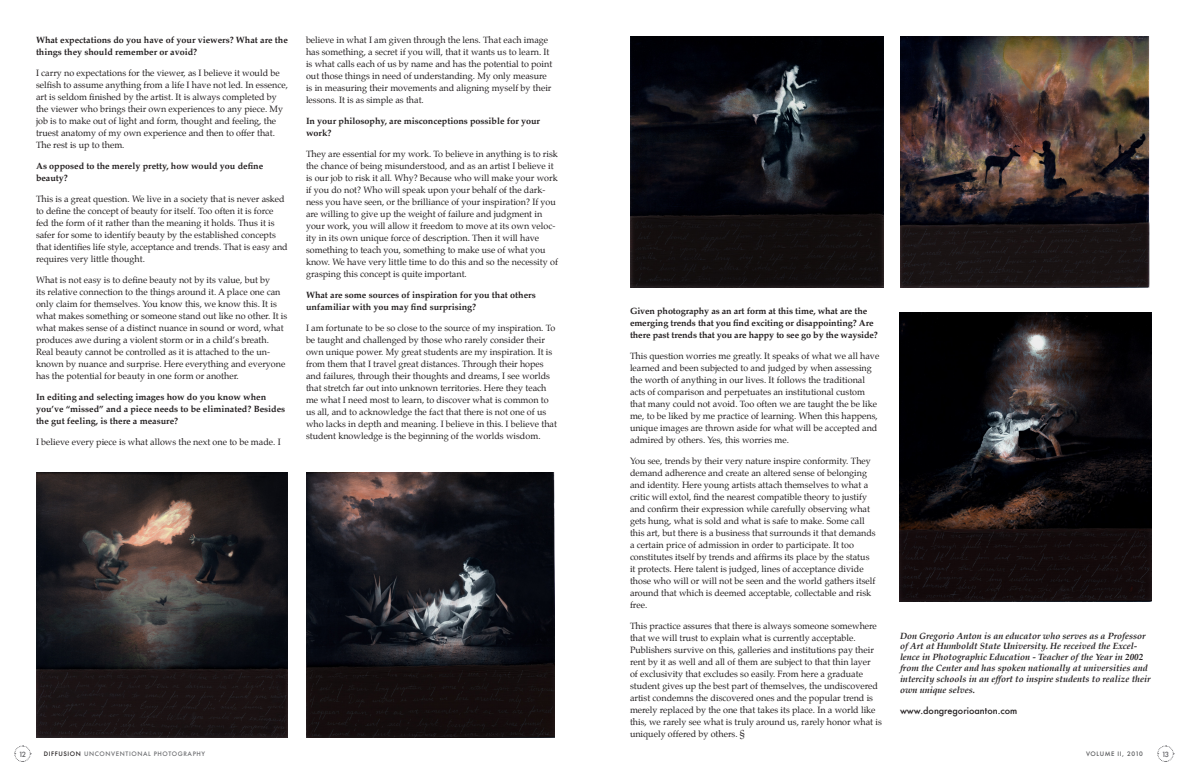
<style>
.page{position:relative;width:1188px;height:774px;background:#fff}
.page>*{position:absolute;margin:0;border:0;box-sizing:border-box;transform-origin:0 0}
.BODY_COPY{font:9px/12px "Palatino";color:#231f20}
.BODY_COPY-2{font:700 9px/12px "Palatino";color:#231f20}
.BODY_COPY-3{font:italic 700 9px/10.8px "Palatino";color:#231f20}
.BODY_COPY-4{font:500 9px "Futura";color:#231f20}
.t1{font:500 7px "Futura";color:#636366}
.t2{font:500 6px "Futura";letter-spacing:.1em;color:#6c6d70}
.t3{font:500 6px "Futura";letter-spacing:.1em;color:#57585a}
.s1{font-size:10px}
.s2{color:#231f20}
</style>
<div class="page">
<img style="left:36px;top:472px;width:252px;height:266px">
<img style="left:306px;top:472px;width:249px;height:266px">
<img style="left:900px;top:36px;width:250px;height:252px">
<img style="left:630px;top:36px;width:254px;height:252px">
<img style="left:900px;top:312px;width:252px;height:290px">
<svg style="left:14px;top:745px;width:17px;height:17px"></svg>
<svg style="left:1157px;top:745px;width:17px;height:17px"></svg>
<p class="BODY_COPY-2" style="left:36px;top:34px;width:253px">What expectations do you have of your viewers? What are the things they should remember or avoid?</p>
<p class="BODY_COPY" style="left:36px;top:67px;width:254px">I carry no expectations for the viewer, as I believe it would be selfish to assume anything from a life I have not led. In essence, art is seldom finished by the artist. It is always completed by the viewer who brings their own experiences to any piece. My job is to make out of light and form, thought and feeling, the truest anatomy of my own experience and then to offer that.<br>The rest is up to them.</p>
<p class="BODY_COPY-2" style="left:36px;top:160px;width:229px">As opposed to the merely pretty, how would you define beauty?</p>
<p class="BODY_COPY" style="left:36px;top:193px;width:253px">This is a great question. We live in a society that is never asked to define the concept of beauty for itself. Too often it is force fed the form of it rather than the meaning it holds. Thus it is safer for some to identify beauty by the established concepts that identifies life style, acceptance and trends. That is easy and requires very little thought.</p>
<p class="BODY_COPY" style="left:36px;top:274px;width:253px">What is not easy is to define beauty not by its value, but by<br>its relative connection to the things around it. A place one can only claim for themselves. You know this, we know this. It is what makes something or someone stand out like no other. It is what makes sense of a distinct nuance in sound or word, what produces awe during a violent storm or in a child’s breath.<br>Real beauty cannot be controlled as it is attached to the un&shy;known by nuance and surprise. Here everything and everyone has the potential for beauty in one form or another.</p>
<p class="BODY_COPY-2" style="left:36px;top:391px;width:251px">In editing and selecting images how do you know when you’ve “missed” and a piece needs to be eliminated? Besides the gut feeling, is there a measure?</p>
<p class="BODY_COPY" style="left:36px;top:436px;width:246px">I believe every piece is what allows the next one to be made. I</p>
<p class="BODY_COPY" style="left:306px;top:34px;width:248px">believe in what I am given through the lens. That each image has something, a secret if you will, that it wants us to learn. It is what calls each of us by name and has the potential to point out those things in need of understanding. My only measure is in measuring their movements and aligning myself by their lessons. It is as simple as that.</p>
<p class="BODY_COPY-2" style="left:306px;top:115px;width:236px">In your philosophy, are misconceptions possible for your work?</p>
<p class="BODY_COPY" style="left:306px;top:148px;width:254px">They are essential for my work. To believe in anything is to risk the chance of being misunderstood, and as an artist I believe it is our job to risk it all. Why? Because who will make your work if you do not? Who will speak upon your behalf of the dark&shy;ness you have seen, or the brilliance of your inspiration? If you are willing to give up the weight of failure and judgment in your work, you will allow it freedom to move at its own veloc&shy;ity in its own unique force of description. Then it will have something to teach you, something to make use of what you know. We have very little time to do this and so the necessity of grasping this concept is quite important.</p>
<p class="BODY_COPY-2" style="left:306px;top:289px;width:231px">What are some sources of inspiration for you that others unfamiliar with you may find surprising?</p>
<p class="BODY_COPY" style="left:306px;top:322px;width:253px">I am fortunate to be so close to the source of my inspiration. To be taught and challenged by those who rarely consider their own unique power. My great students are my inspiration. It is from them that I travel great distances. Through their hopes and failures, through their thoughts and dreams, I see worlds that stretch far out into unknown territories. Here they teach me what I need most to learn, to discover what is common to us all, and to acknowledge the fact that there is not one of us who lacks in depth and meaning. I believe in this. I believe that student knowledge is the beginning of the worlds wisdom.</p>
<p class="BODY_COPY-2" style="left:630px;top:305px;width:249px">Given photography as an art form at this time, what are the emerging trends that you find exciting or disappointing? Are there past trends that you are happy to see go by the wayside?</p>
<p class="BODY_COPY" style="left:630px;top:350px;width:251px">This question worries me greatly. It speaks of what we all have learned and been subjected to and judged by when assessing the worth of anything in our lives. It follows the traditional acts of comparison and perpetuates an institutional custom that many could not avoid. Too often we are taught the be like me, to be liked by me practice of learning. When this happens, unique images are thrown aside for what will be accepted and admired by others. Yes, this worries me.</p>
<p class="BODY_COPY" style="left:630px;top:455px;width:247px">You see, trends by their very nature inspire conformity. They demand adherence and create an altered sense of belonging and identity. Here young artists attach themselves to what a critic will extol, find the nearest compatible theory to justify and confirm their expression while carefully observing what gets hung, what is sold and what is safe to make. Some call this art, but there is a business that surrounds it that demands a certain price of admission in order to participate. It too constitutes itself by trends and affirms its place by the status it protects. Here talent is judged, lines of acceptance divide those who will or will not be seen and the world gathers itself around that which is deemed acceptable, collectable and risk free.</p>
<p class="BODY_COPY" style="left:630px;top:620px;width:253px">This practice assures that there is always someone somewhere that we will trust to explain what is currently acceptable.<br>Publishers survive on this, galleries and institutions pay their rent by it as well and all of them are subject to that thin layer<br>of exclusivity that excludes so easily. From here a graduate student gives up the best part of themselves, the undiscovered artist condemns the discovered ones and the popular trend is merely replaced by the one that takes its place. In a world like this, we rarely see what is truly around us, rarely honor what is uniquely offered by others. <span class="s1">§</span></p>
<p class="BODY_COPY-3" style="left:900px;top:630px;width:252px">Don Gregorio Anton is an educator who serves as a Professor of Art at Humboldt State University. He received the Excel&shy;lence in Photographic Education - Teacher of the Year in 2002 from the Center and has spoken nationally at universities and intercity schools in an effort to inspire students to realize their own unique selves.</p>
<p class="BODY_COPY-4" style="left:900px;top:704px;width:119px">www.dongregorioanton.com</p>
<p class="t1" style="left:19px;top:749px;width:9px">12</p>
<p class="t2" style="left:44px;top:750px;width:163px"><span class="s2">DIFFUSION</span> UNCONVENTIONAL PHOTOGRAPHY</p>
<p class="t3" style="left:1086px;top:750px;width:58px">VOLUME II, 2010</p>
<p class="t1" style="left:1162px;top:749px;width:9px">13</p>
</div>
